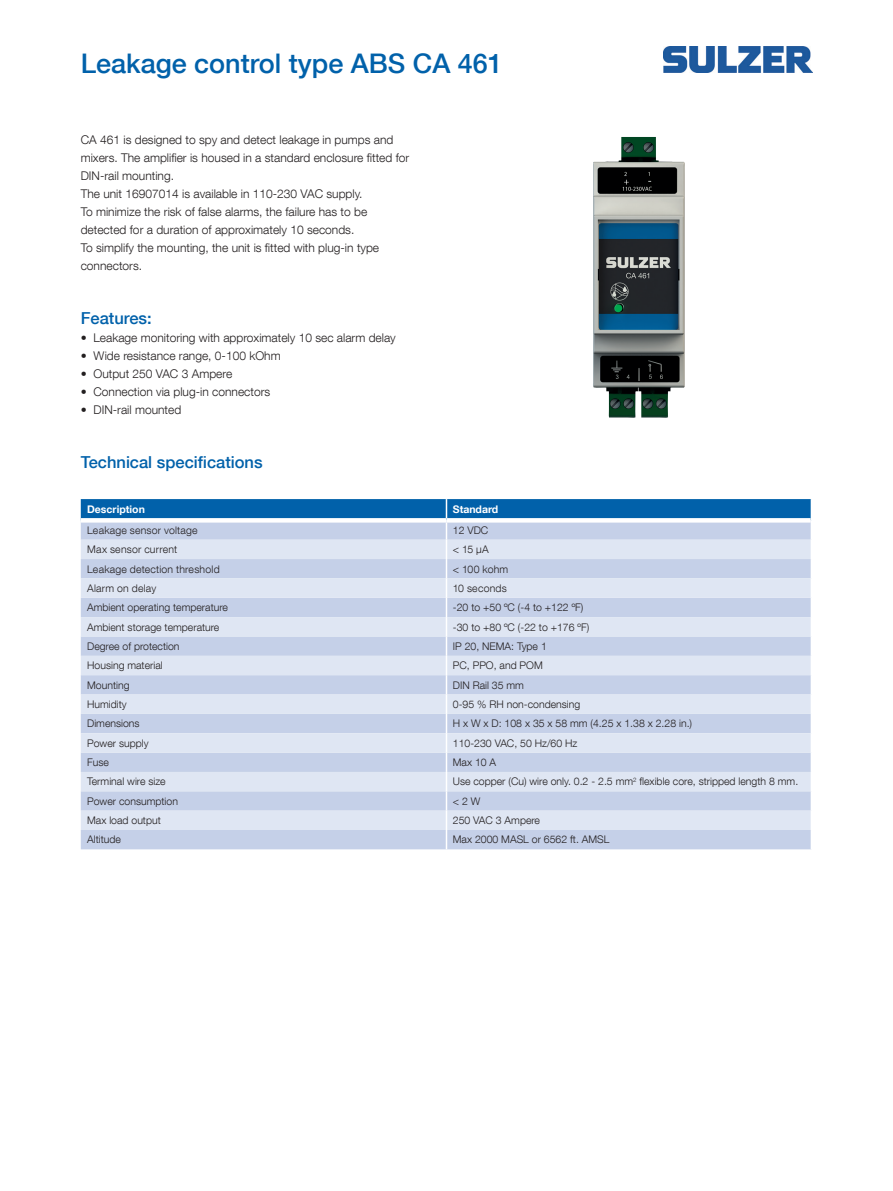
<style>
.page{position:relative;width:893px;height:1191px;background:#fff}
.page>*{position:absolute;margin:0;border:0;box-sizing:border-box;transform-origin:0 0}
.t1{font:500 27px "Helvetica Neue LT Com";color:#0161aa}
.t2{font:500 16.5px "Helvetica Neue LT Com";color:#0161aa}
.t3{font:300 12px/18px "Helvetica Neue LT Com";color:#231f20}
.t4{font:300 10.5px "Helvetica Neue LT Com";color:#231f20}
.t5{font:300 10.5px "Helvetica Neue LT Com";letter-spacing:.02em;color:#231f20}
.t6{font:700 10.5px "Helvetica Neue LT Com";color:#fff}
</style>
<div class="page">
<img style="left:663px;top:46px;width:149px;height:26px">
<img style="left:593px;top:137px;width:92px;height:281px">
<svg style="left:81px;top:499px;width:731px;height:350px;background:#c7d4ea"></svg>
<h1 class="t1" style="left:81px;top:47px;width:424px">Leakage control type ABS CA 461</h1>
<p class="t3" style="left:81px;top:131px;width:330px">CA 461 is designed to spy and detect leakage in pumps and mixers. The amplifier is housed in a standard enclosure fitted for DIN-rail mounting.<br>The unit 16907014 is available in 110-230 VAC supply.<br>To minimize the risk of false alarms, the failure has to be detected for a duration of approximately 10 seconds.<br>To simplify the mounting, the unit is fitted with plug-in type connectors.</p>
<h2 class="t2" style="left:81px;top:308px;width:72px">Features:</h2>
<p class="t3" style="left:81px;top:329px;width:317px">• Leakage monitoring with approximately 10 sec alarm delay</p>
<p class="t3" style="left:81px;top:347px;width:201px">• Wide resistance range, 0-100 kOhm</p>
<p class="t3" style="left:81px;top:365px;width:153px">• Output 250 VAC 3 Ampere</p>
<p class="t3" style="left:81px;top:383px;width:191px">• Connection via plug-in connectors</p>
<p class="t3" style="left:81px;top:401px;width:102px">• DIN-rail mounted</p>
<h2 class="t2" style="left:81px;top:452px;width:183px">Technical specifications</h2>
<p class="t6" style="left:87px;top:503px;width:59px">Description</p>
<p class="t6" style="left:453px;top:503px;width:47px">Standard</p>
<p class="t5" style="left:87px;top:523px;width:112px">Leakage sensor voltage</p>
<p class="t4" style="left:453px;top:523px;width:37px">12 VDC</p>
<p class="t5" style="left:87px;top:543px;width:92px">Max sensor current</p>
<p class="t4" style="left:453px;top:543px;width:37px">&lt; 15 µA</p>
<p class="t5" style="left:87px;top:562px;width:134px">Leakage detection threshold</p>
<p class="t4" style="left:453px;top:562px;width:57px">&lt; 100 kohm</p>
<p class="t5" style="left:87px;top:581px;width:71px">Alarm on delay</p>
<p class="t5" style="left:453px;top:581px;width:56px">10 seconds</p>
<p class="t4" style="left:87px;top:601px;width:142px">Ambient operating temperature</p>
<p class="t4" style="left:453px;top:601px;width:132px">-20 to +50 ºC (-4 to +122 ºF)</p>
<p class="t4" style="left:87px;top:620px;width:134px">Ambient storage temperature</p>
<p class="t4" style="left:453px;top:620px;width:138px">-30 to +80 ºC (-22 to +176 ºF)</p>
<p class="t4" style="left:87px;top:640px;width:94px">Degree of protection</p>
<p class="t4" style="left:453px;top:640px;width:95px">IP 20, NEMA: Type 1</p>
<p class="t4" style="left:87px;top:659px;width:77px">Housing material</p>
<p class="t4" style="left:453px;top:659px;width:91px">PC, PPO, and POM</p>
<p class="t4" style="left:87px;top:678px;width:44px">Mounting</p>
<p class="t4" style="left:453px;top:678px;width:73px">DIN Rail 35 mm</p>
<p class="t4" style="left:87px;top:698px;width:41px">Humidity</p>
<p class="t4" style="left:453px;top:698px;width:129px">0-95 % RH non-condensing</p>
<p class="t4" style="left:87px;top:717px;width:54px">Dimensions</p>
<p class="t4" style="left:453px;top:717px;width:241px">H x W x D: 108 x 35 x 58 mm (4.25 x 1.38 x 2.28 in.)</p>
<p class="t4" style="left:87px;top:736px;width:63px">Power supply</p>
<p class="t4" style="left:453px;top:736px;width:126px">110-230 VAC, 50 Hz/60 Hz</p>
<p class="t4" style="left:87px;top:756px;width:23px">Fuse</p>
<p class="t4" style="left:453px;top:756px;width:45px">Max 10 A</p>
<p class="t4" style="left:87px;top:775px;width:80px">Terminal wire size</p>
<p class="t4" style="left:453px;top:775px;width:347px">Use copper (Cu) wire only. 0.2 - 2.5 mm<sup>2</sup> flexible core, stripped length 8 mm.</p>
<p class="t4" style="left:87px;top:794px;width:92px">Power consumption</p>
<p class="t4" style="left:453px;top:794px;width:29px">&lt; 2 W</p>
<p class="t4" style="left:87px;top:814px;width:75px">Max load output</p>
<p class="t4" style="left:453px;top:814px;width:89px">250 VAC 3 Ampere</p>
<p class="t4" style="left:87px;top:833px;width:35px">Altitude</p>
<p class="t4" style="left:453px;top:833px;width:158px">Max 2000 MASL or 6562 ft. AMSL</p>
</div>
